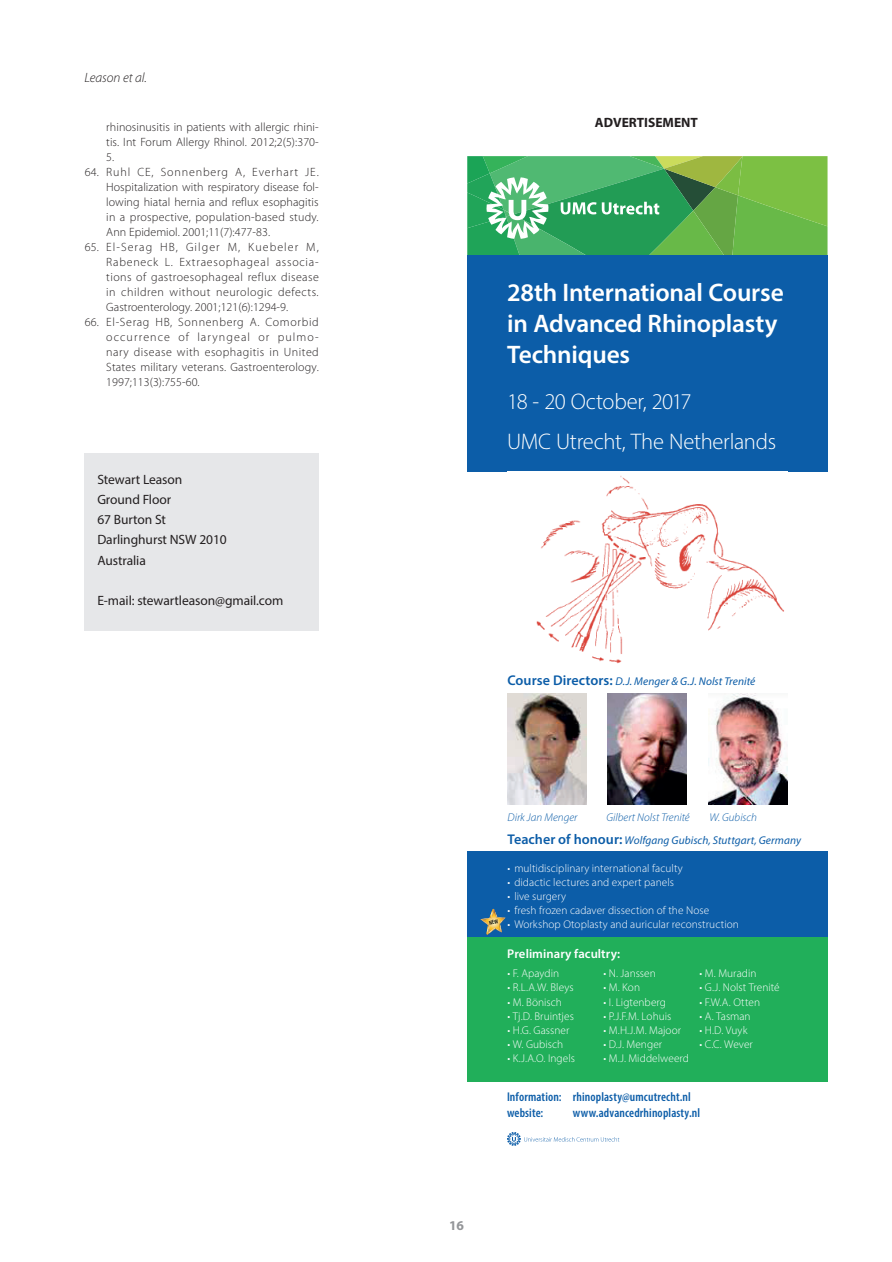
<style>
.page{position:relative;width:892px;height:1262px;background:#fff}
.page>*{position:absolute;margin:0;border:0;box-sizing:border-box;transform-origin:0 0}
.t1{font:600 25.35px/31px "Myriad Pro";letter-spacing:-.01em;color:#fff}
.t2{font:300 22.65px/39.6px "Myriad Pro";letter-spacing:-.015em;color:#fff}
.t3{font:13.5px/20.2px "Myriad Pro";letter-spacing:-.005em;color:#231f20}
.t4{font:700 13.5px "Myriad Pro";color:#231f20}
.t5{font:italic 300 13.5px "Myriad Pro";color:#231f20}
.t6{font:700 13.5px "Myriad Pro";color:#939598}
.t7{font:600 condensed 12.75px/15.6px "Myriad Pro";letter-spacing:.01em;color:#0c5da8}
.t8{font:600 12.75px "Myriad Pro";letter-spacing:.005em;color:#fff}
.t9{font:300 12px/15px "Myriad Pro";letter-spacing:.005em;color:#231f20;text-align:justify}
.t10{font:300 11.25px "Myriad Pro";letter-spacing:.005em;color:#fff}
.t11{font:italic 11.25px/22.5px "Myriad Pro";letter-spacing:.005em;color:#0c5da8}
.t12{font:italic 300 11.25px "Myriad Pro";letter-spacing:.005em;color:#0c5da8}
.s1{font-weight:600;font-style:normal;font-size:14.1px}
.s2{font-weight:300}
</style>
<div class="page">
<div style="left:85px;top:453px;width:234px;height:178px;background:#e6e7e9"></div>
<div style="left:467px;top:851px;width:361px;height:87px;background:#0c5da8"></div>
<div style="left:467px;top:255px;width:361px;height:216px;background:#0c5da8"></div>
<img style="left:536px;top:475px;width:248px;height:189px">
<svg style="left:467px;top:156px;width:361px;height:99px"></svg>
<div style="left:467px;top:938px;width:361px;height:144px;background:#21af5a"></div>
<img style="left:507px;top:693px;width:79px;height:111px">
<img style="left:709px;top:693px;width:79px;height:111px">
<img style="left:608px;top:693px;width:79px;height:111px">
<svg style="left:507px;top:1132px;width:112px;height:14px"></svg>
<svg style="left:480px;top:909px;width:26px;height:26px"></svg>
<p class="t5" style="left:85px;top:69px;width:64px">Leason et al.</p>
<p class="t9" style="left:106px;top:120px;width:214px">rhinosinusitis in patients with allergic rhini&shy;tis. Int Forum Allergy Rhinol. 2012;2(5):370- 5.</p>
<p class="t9" style="left:106px;top:165px;width:214px;text-indent:-21px">64. Ruhl CE, Sonnenberg A, Everhart JE.<br>Hospitalization with respiratory disease fol&shy;lowing hiatal hernia and reflux esophagitis in a prospective, population-based study.<br>Ann Epidemiol. 2001;11(7):477-83.</p>
<p class="t9" style="left:106px;top:240px;width:214px;text-indent:-21px">65. El-Serag HB, Gilger M, Kuebeler M, Rabeneck L. Extraesophageal associa&shy;tions of gastroesophageal reflux disease in children without neurologic defects.<br>Gastroenterology. 2001;121(6):1294-9.</p>
<p class="t9" style="left:106px;top:315px;width:214px;text-indent:-21px">66. El-Serag HB, Sonnenberg A. Comorbid occurrence of laryngeal or pulmo&shy;nary disease with esophagitis in United States military veterans. Gastroenterology.<br>1997;113(3):755-60.</p>
<p class="t3" style="left:97px;top:469px;width:131px">Stewart Leason<br>Ground Floor<br>67 Burton St<br>Darlinghurst NSW 2010<br>Australia</p>
<p class="t3" style="left:97px;top:590px;width:188px">E-mail: stewartleason@gmail.com</p>
<p class="t4" style="left:595px;top:113px;width:105px">ADVERTISEMENT</p>
<h1 class="t1" style="left:507px;top:277px;width:278px">28th International Course in Advanced Rhinoplasty<br>Techniques</h1>
<h2 class="t2" style="left:507px;top:382px;width:270px">18 - 20 October, 2017<br>UMC Utrecht, The Netherlands</h2>
<p class="t11" style="left:507px;top:669px;width:249px"><span class="s1">Course Directors:</span> D.J. Menger &amp; G.J. Nolst Trenité</p>
<p class="t6" style="left:449px;top:1216px;width:16px">16</p>
<p class="t11" style="left:507px;top:806px;width:295px;text-indent:202px"><span class="s2">W. Gubisch<br></span><span class="s1">Teacher of honour:</span> Wolfgang Gubisch, Stuttgart, Germany</p>
<p class="t10" style="left:507px;top:861px;width:177px">• multidisciplinary international faculty</p>
<p class="t10" style="left:507px;top:876px;width:168px">• didactic lectures and expert panels</p>
<p class="t10" style="left:507px;top:890px;width:60px">• live surgery</p>
<p class="t10" style="left:507px;top:904px;width:203px">• fresh frozen cadaver dissection of the Nose</p>
<p class="t10" style="left:507px;top:918px;width:233px">• Workshop Otoplasty and auricular reconstruction</p>
<p class="t10" style="left:507px;top:967px;width:53px">• F. Apaydin</p>
<p class="t10" style="left:507px;top:981px;width:68px">• R.L.A.W. Bleys</p>
<p class="t10" style="left:507px;top:995px;width:56px">• M. Bönisch</p>
<p class="t10" style="left:507px;top:1009px;width:68px">• Tj.D. Bruintjes</p>
<p class="t10" style="left:507px;top:1023px;width:63px">• H.G. Gassner</p>
<p class="t10" style="left:507px;top:1037px;width:57px">• W. Gubisch</p>
<p class="t10" style="left:507px;top:1051px;width:69px">• K.J.A.O. Ingels</p>
<p class="t12" style="left:507px;top:811px;width:72px">Dirk Jan Menger</p>
<p class="t12" style="left:606px;top:811px;width:85px">Gilbert Nolst Trenité</p>
<p class="t8" style="left:507px;top:946px;width:114px">Preliminary facultry:</p>
<p class="t10" style="left:700px;top:967px;width:58px">• M. Muradin</p>
<p class="t10" style="left:700px;top:981px;width:82px">• G.J. Nolst Trenité</p>
<p class="t10" style="left:700px;top:995px;width:62px">• F.W.A. Otten</p>
<p class="t10" style="left:700px;top:1009px;width:53px">• A. Tasman</p>
<p class="t10" style="left:700px;top:1023px;width:49px">• H.D. Vuyk</p>
<p class="t10" style="left:700px;top:1037px;width:55px">• C.C. Wever</p>
<p class="t10" style="left:604px;top:967px;width:54px">• N. Janssen</p>
<p class="t10" style="left:604px;top:981px;width:38px">• M. Kon</p>
<p class="t10" style="left:604px;top:995px;width:64px">• I. Ligtenberg</p>
<p class="t10" style="left:604px;top:1009px;width:69px">• P.J.F.M. Lohuis</p>
<p class="t10" style="left:604px;top:1023px;width:79px">• M.H.J.M. Majoor</p>
<p class="t10" style="left:604px;top:1037px;width:60px">• D.J. Menger</p>
<p class="t10" style="left:604px;top:1051px;width:87px">• M.J. Middelweerd</p>
<p class="t7" style="left:507px;top:1089px;width:185px">Information: rhinoplasty@umcutrecht.nl website:</p>
<p class="t7" style="left:573px;top:1104px;width:129px">www.advancedrhinoplasty.nl</p>
</div>
